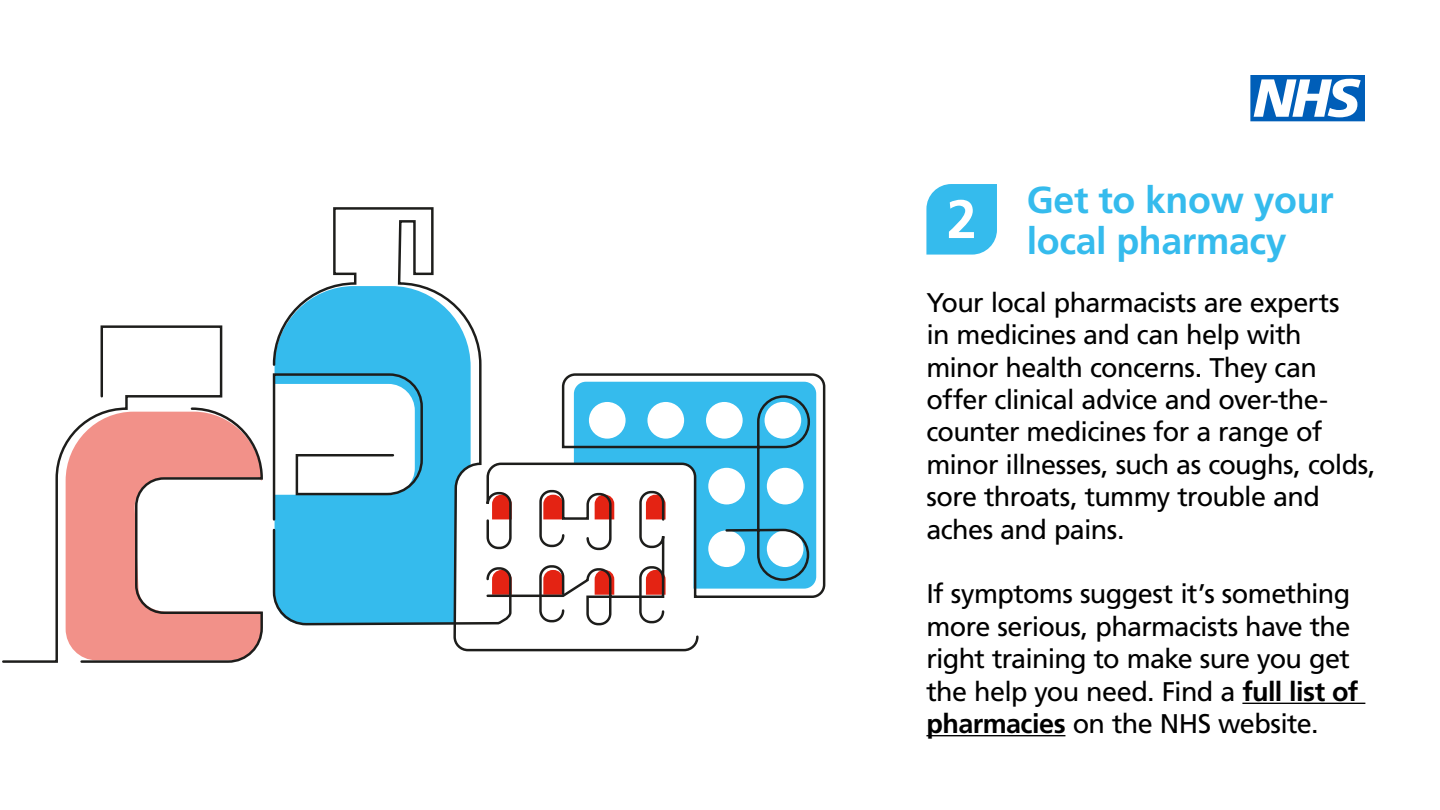
<style>
.page{position:relative;width:1440px;height:810px;background:#fff}
.page>*{position:absolute;margin:0;border:0;box-sizing:border-box;transform-origin:0 0}
.t1{font:700 54px "Frutiger";color:#fff}
.t2{font:700 37.5px/41.2px "Frutiger";letter-spacing:-.01em;color:#35bbed}
.t3{font:27px/32.4px "Frutiger";letter-spacing:-.025em;color:#000}
.s1{font-weight:700}
</style>
<div class="page">
<svg style="left:272px;top:207px;width:427px;height:445px"></svg>
<svg style="left:224px;top:415px;width:39px;height:248px"></svg>
<svg style="left:2px;top:325px;width:222px;height:338px"></svg>
<svg style="left:272px;top:372px;width:213px;height:255px"></svg>
<svg style="left:485px;top:207px;width:181px;height:420px"></svg>
<div style="left:639px;top:566px;width:25px;height:57px;border:2px solid #1d1d1b;border-radius:11px"></div>
<div style="left:539px;top:565px;width:25px;height:57px;border:2px solid #1d1d1b;border-radius:11px"></div>
<svg style="left:485px;top:372px;width:341px;height:227px"></svg>
<svg style="left:926px;top:184px;width:71px;height:71px;background:#42bfee"></svg>
<hr style="left:1242px;top:703px;width:123px;height:1px;background:#000">
<hr style="left:926px;top:735px;width:139px;height:1px;background:#000">
<svg style="left:1250px;top:75px;width:115px;height:46px"></svg>
<h2 class="t2" style="left:1027px;top:179px;width:308px">Get to know your local pharmacy</h2>
<p class="t3" style="left:926px;top:286px;width:451px">Your local pharmacists are experts<br>in medicines and can help with minor health concerns. They can offer clinical advice and over-the&shy;counter medicines for a range of minor illnesses, such as coughs, colds, sore throats, tummy trouble and aches and pains.</p>
<p class="t3" style="left:926px;top:578px;width:434px">If symptoms suggest it’s something more serious, pharmacists have the right training to make sure you get the help you need. Find a <span class="s1">full list of pharmacies</span> on the NHS website.</p>
<h1 class="t1" style="left:947px;top:188px;width:32px">2</h1>
</div>
